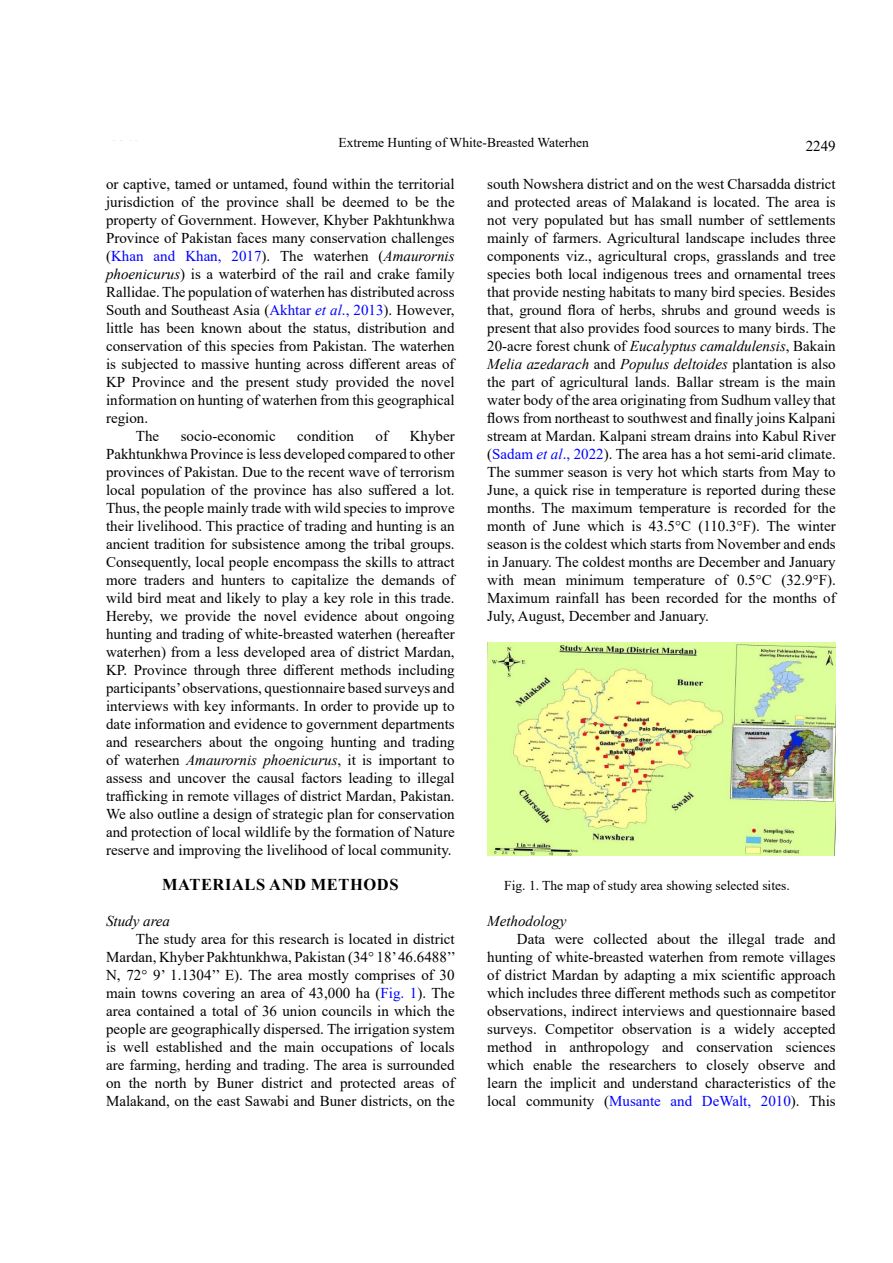
<style>
.page{position:relative;width:893px;height:1263px;background:#fff}
.page>*{position:absolute;margin:0;border:0;box-sizing:border-box;transform-origin:0 0}
.t1{font:700 16.5px "Times New Roman";letter-spacing:.035em;color:#000}
.t2{font:15px/18px "Times New Roman";color:#000;text-align:justify}
.t3{font:15px "Times New Roman";color:#00f}
.t4{font:italic 15px "Times New Roman";color:#000}
.t5{font:13.5px "Times New Roman";color:#000}
.s1{color:#000}
.s2{font-style:italic;color:#000}
.s3{font-style:italic}
.s4{color:#00f}
.s5{font-style:italic;color:#00f}
</style>
<div class="page">
<img style="left:487px;top:642px;width:348px;height:214px">
<p class="t5" style="left:339px;top:133px;width:252px">Extreme Hunting of White-Breasted Waterhen</p>
<p class="t2" style="left:806px;top:137px;width:31px">2249</p>
<p class="t2" style="left:106px;top:174px;width:350px">or captive, tamed or untamed, found within the territorial</p>
<p class="t2" style="left:106px;top:192px;width:350px">jurisdiction of the province shall be deemed to be the</p>
<p class="t2" style="left:106px;top:210px;width:350px">property of Government. However, Khyber Pakhtunkhwa</p>
<p class="t2" style="left:106px;top:228px;width:350px">Province of Pakistan faces many conservation challenges</p>
<p class="t3" style="left:106px;top:245px;width:350px"><span class="s1">(</span>Khan and Khan, 2017<span class="s1">). The waterhen (</span><span class="s2">Amaurornis</span></p>
<p class="t2" style="left:106px;top:264px;width:350px"><span class="s3">phoenicurus</span>) is a waterbird of the rail and crake family</p>
<p class="t2" style="left:106px;top:282px;width:350px">Rallidae. The population of waterhen has distributed across</p>
<p class="t2" style="left:106px;top:300px;width:350px">South and Southeast Asia (<span class="s4">Akhtar</span> <span class="s5">et al</span><span class="s4">., 2013</span>). However,</p>
<p class="t2" style="left:106px;top:318px;width:350px">little has been known about the status, distribution and</p>
<p class="t2" style="left:106px;top:336px;width:350px">conservation of this species from Pakistan. The waterhen</p>
<p class="t2" style="left:106px;top:354px;width:350px">is subjected to massive hunting across different areas of</p>
<p class="t2" style="left:106px;top:372px;width:350px">KP Province and the present study provided the novel</p>
<p class="t2" style="left:106px;top:390px;width:350px">information on hunting of waterhen from this geographical</p>
<p class="t2" style="left:106px;top:408px;width:44px">region.</p>
<p class="t2" style="left:136px;top:426px;width:25px">The</p>
<p class="t2" style="left:181px;top:426px;width:96px">socio-economic</p>
<p class="t2" style="left:297px;top:426px;width:58px">condition</p>
<p class="t2" style="left:376px;top:426px;width:14px">of</p>
<p class="t2" style="left:106px;top:426px;width:350px;text-indent:304px">Khyber Pakhtunkhwa Province is less developed compared to other provinces of Pakistan. Due to the recent wave of terrorism local population of the province has also suffered a lot.<br>Thus, the people mainly trade with wild species to improve their livelihood. This practice of trading and hunting is an ancient tradition for subsistence among the tribal groups.<br>Consequently, local people encompass the skills to attract more traders and hunters to capitalize the demands of wild bird meat and likely to play a key role in this trade.<br>Hereby, we provide the novel evidence about ongoing hunting and trading of white-breasted waterhen (hereafter waterhen) from a less developed area of district Mardan, KP. Province through three different methods including participants’ observations, questionnaire based surveys and interviews with key informants. In order to provide up to date information and evidence to government departments and researchers about the ongoing hunting and trading of waterhen <span class="s3">Amaurornis phoenicurus</span>, it is important to assess and uncover the causal factors leading to illegal trafficking in remote villages of district Mardan, Pakistan.<br>We also outline a design of strategic plan for conservation and protection of local wildlife by the formation of Nature reserve and improving the livelihood of local community.</p>
<p class="t1" style="left:162px;top:872px;width:238px">MATERIALS AND METHODS</p>
<p class="t4" style="left:106px;top:910px;width:66px">Study area</p>
<p class="t2" style="left:106px;top:929px;width:351px;text-indent:30px">The study area for this research is located in district Mardan, Khyber Pakhtunkhwa, Pakistan (34° 18’ 46.6488’’ N, 72° 9’ 1.1304’’ E). The area mostly comprises of 30 main towns covering an area of 43,000 ha (<span class="s4">Fig. 1</span>). The area contained a total of 36 union councils in which the people are geographically dispersed. The irrigation system is well established and the main occupations of locals are farming, herding and trading. The area is surrounded on the north by Buner district and protected areas of Malakand, on the east Sawabi and Buner districts, on the</p>
<p class="t2" style="left:487px;top:174px;width:350px">south Nowshera district and on the west Charsadda district and protected areas of Malakand is located. The area is not very populated but has small number of settlements mainly of farmers. Agricultural landscape includes three components viz., agricultural crops, grasslands and tree species both local indigenous trees and ornamental trees that provide nesting habitats to many bird species. Besides that, ground flora of herbs, shrubs and ground weeds is present that also provides food sources to many birds. The 20-acre forest chunk of <span class="s3">Eucalyptus camaldulensis</span>, Bakain <span class="s3">Melia azedarach</span> and <span class="s3">Populus deltoides</span> plantation is also the part of agricultural lands. Ballar stream is the main water body of the area originating from Sudhum valley that flows from northeast to southwest and finally joins Kalpani stream at Mardan. Kalpani stream drains into Kabul River (<span class="s4">Sadam</span> <span class="s5">et al</span><span class="s4">., 2022</span>). The area has a hot semi-arid climate.<br>The summer season is very hot which starts from May to June, a quick rise in temperature is reported during these months. The maximum temperature is recorded for the month of June which is 43.5°C (110.3°F). The winter season is the coldest which starts from November and ends in January. The coldest months are December and January with mean minimum temperature of 0.5°C (32.9°F).<br>Maximum rainfall has been recorded for the months of July, August, December and January.</p>
<p class="t5" style="left:504px;top:876px;width:287px">Fig. 1. The map of study area showing selected sites.</p>
<p class="t4" style="left:487px;top:910px;width:81px">Methodology</p>
<p class="t2" style="left:487px;top:929px;width:350px;text-indent:30px">Data were collected about the illegal trade and hunting of white-breasted waterhen from remote villages of district Mardan by adapting a mix scientific approach which includes three different methods such as competitor observations, indirect interviews and questionnaire based surveys. Competitor observation is a widely accepted method in anthropology and conservation sciences which enable the researchers to closely observe and learn the implicit and understand characteristics of the local community (<span class="s4">Musante and DeWalt, 2010</span>). This</p>
</div>
